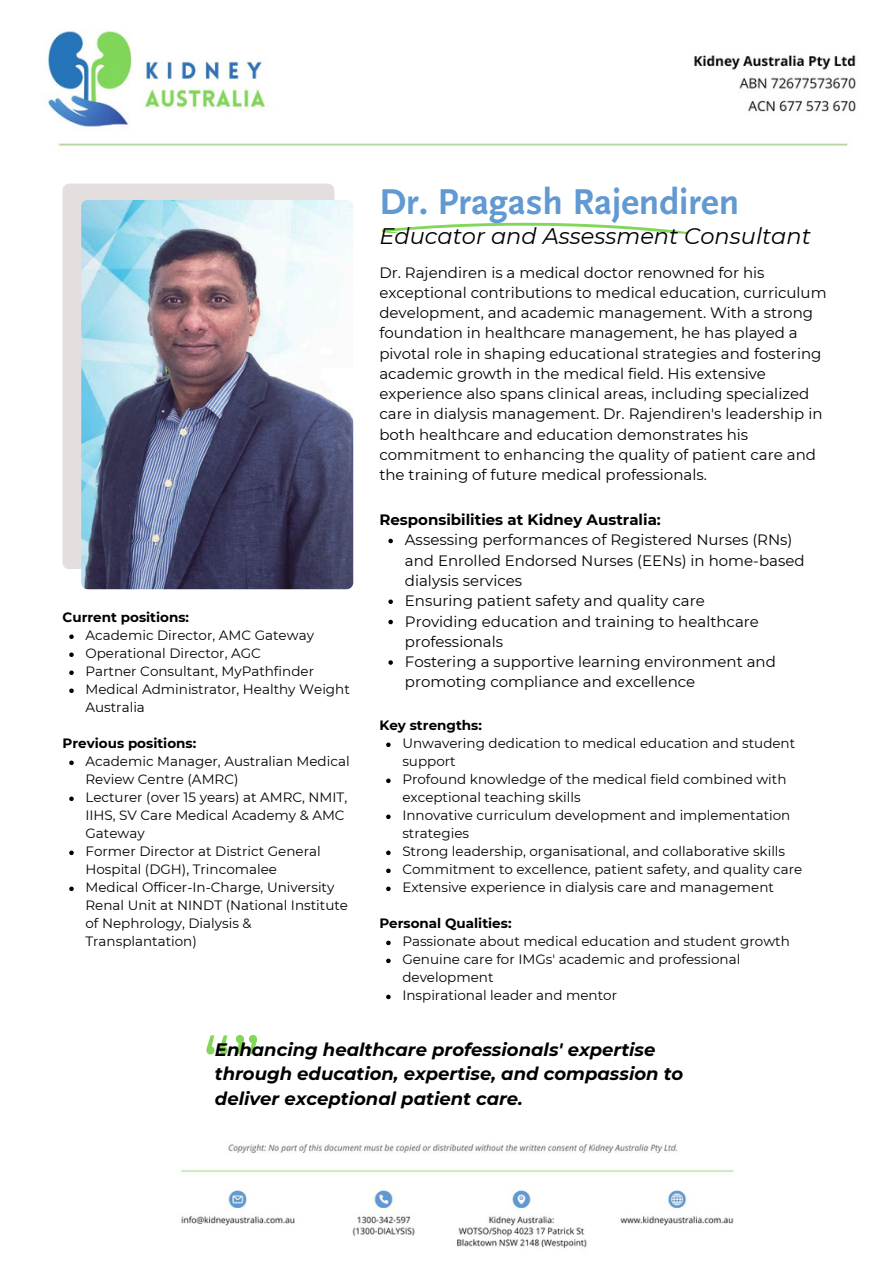
<style>
.page{position:relative;width:894px;height:1264px;background:#fff}
.page>*{position:absolute;margin:0;border:0;box-sizing:border-box;transform-origin:0 0}
.t1{font:76.8px "Montserrat";color:#82d759}
.t2{font:700 37.5px "Scala Sans Pro";color:#6199d2}
.t3{font:italic 22.5px "Montserrat";color:#000}
.t4{font:italic 700 18px/24.8px "Montserrat";color:#000}
.t5{font:15px/20.2px "Montserrat";color:#000}
.t6{font:700 15px "Montserrat";color:#000}
.t7{font:13.5px/18px "Montserrat";color:#000}
.t8{font:700 13.5px "Montserrat";color:#000}
</style>
<div class="page">
<img style="left:180px;top:1144px;width:554px;height:104px">
<img style="left:47px;top:31px;width:809px;height:153px">
<div style="left:62px;top:184px;width:272px;height:385px;background:#e4dede"></div>
<img style="left:81px;top:200px;width:272px;height:389px;border-radius:7px">
<svg style="left:381px;top:222px;width:307px;height:12px"></svg>
<svg style="left:69px;top:634px;width:5px;height:5px"></svg>
<svg style="left:69px;top:652px;width:5px;height:5px"></svg>
<svg style="left:69px;top:670px;width:5px;height:5px"></svg>
<svg style="left:69px;top:688px;width:5px;height:5px"></svg>
<svg style="left:69px;top:760px;width:5px;height:5px"></svg>
<svg style="left:69px;top:796px;width:5px;height:5px"></svg>
<svg style="left:69px;top:850px;width:5px;height:5px"></svg>
<svg style="left:69px;top:886px;width:5px;height:5px"></svg>
<svg style="left:386px;top:742px;width:4px;height:5px"></svg>
<svg style="left:386px;top:778px;width:4px;height:5px"></svg>
<svg style="left:386px;top:814px;width:4px;height:5px"></svg>
<svg style="left:386px;top:850px;width:4px;height:5px"></svg>
<svg style="left:386px;top:868px;width:4px;height:5px"></svg>
<svg style="left:386px;top:886px;width:4px;height:5px"></svg>
<svg style="left:386px;top:940px;width:4px;height:5px"></svg>
<svg style="left:386px;top:958px;width:4px;height:5px"></svg>
<svg style="left:386px;top:994px;width:4px;height:5px"></svg>
<svg style="left:388px;top:538px;width:5px;height:5px"></svg>
<svg style="left:388px;top:599px;width:5px;height:5px"></svg>
<svg style="left:388px;top:619px;width:5px;height:5px"></svg>
<svg style="left:388px;top:660px;width:5px;height:4px"></svg>
<h4 class="t8" style="left:62px;top:609px;width:128px">Current positions:</h4>
<p class="t7" style="left:85px;top:626px;width:230px">Academic Director, AMC Gateway</p>
<p class="t7" style="left:85px;top:644px;width:177px">Operational Director, AGC</p>
<p class="t7" style="left:85px;top:662px;width:230px">Partner Consultant, MyPathfinder</p>
<p class="t7" style="left:85px;top:680px;width:266px">Medical Administrator, Healthy Weight<br>Australia</p>
<h4 class="t8" style="left:62px;top:735px;width:135px">Previous positions:</h4>
<p class="t7" style="left:85px;top:752px;width:265px">Academic Manager, Australian Medical<br>Review Centre (AMRC)</p>
<p class="t7" style="left:85px;top:788px;width:263px">Lecturer (over 15 years) at AMRC, NMIT,<br>IIHS, SV Care Medical Academy &amp; AMC<br>Gateway</p>
<p class="t7" style="left:85px;top:842px;width:237px">Former Director at District General<br>Hospital (DGH), Trincomalee</p>
<p class="t7" style="left:85px;top:878px;width:264px">Medical Officer-In-Charge, University<br>Renal Unit at NINDT (National Institute of Nephrology, Dialysis &amp;<br>Transplantation)</p>
<p class="t2" style="left:379px;top:186px;width:361px">Dr. Pragash Rajendiren</p>
<h2 class="t3" style="left:379px;top:222px;width:433px">Educator and Assessment Consultant</h2>
<p class="t5" style="left:379px;top:262px;width:448px">Dr. Rajendiren is a medical doctor renowned for his exceptional contributions to medical education, curriculum development, and academic management. With a strong foundation in healthcare management, he has played a pivotal role in shaping educational strategies and fostering academic growth in the medical field. His extensive experience also spans clinical areas, including specialized care in dialysis management. Dr. Rajendiren's leadership in both healthcare and education demonstrates his commitment to enhancing the quality of patient care and the training of future medical professionals.</p>
<p class="t6" style="left:379px;top:510px;width:283px">Responsibilities at Kidney Australia:</p>
<p class="t5" style="left:405px;top:530px;width:401px">Assessing performances of Registered Nurses (RNs) and Enrolled Endorsed Nurses (EENs) in home-based dialysis services</p>
<p class="t5" style="left:405px;top:590px;width:301px">Ensuring patient safety and quality care</p>
<p class="t5" style="left:405px;top:611px;width:355px">Providing education and training to healthcare professionals</p>
<h3 class="t5" style="left:405px;top:651px;width:372px">Fostering a supportive learning environment and promoting compliance and excellence</h3>
<p class="t8" style="left:379px;top:717px;width:104px">Key strengths:</p>
<p class="t7" style="left:402px;top:734px;width:394px">Unwavering dedication to medical education and student support</p>
<p class="t7" style="left:402px;top:770px;width:385px">Profound knowledge of the medical field combined with exceptional teaching skills</p>
<h4 class="t7" style="left:402px;top:806px;width:389px">Innovative curriculum development and implementation strategies</h4>
<p class="t7" style="left:402px;top:842px;width:384px">Strong leadership, organisational, and collaborative skills</p>
<p class="t7" style="left:402px;top:860px;width:401px">Commitment to excellence, patient safety, and quality care</p>
<p class="t7" style="left:402px;top:878px;width:373px">Extensive experience in dialysis care and management</p>
<p class="t8" style="left:379px;top:915px;width:134px">Personal Qualities:</p>
<p class="t7" style="left:402px;top:932px;width:389px">Passionate about medical education and student growth</p>
<p class="t7" style="left:402px;top:950px;width:339px">Genuine care for IMGs' academic and professional development</p>
<h4 class="t7" style="left:402px;top:986px;width:216px">Inspirational leader and mentor</h4>
<p class="t1" style="left:202px;top:1018px;width:60px">“”</p>
<p class="t4" style="left:215px;top:1036px;width:470px">Enhancing healthcare professionals' expertise through education, expertise, and compassion to deliver exceptional patient care.</p>
</div>
